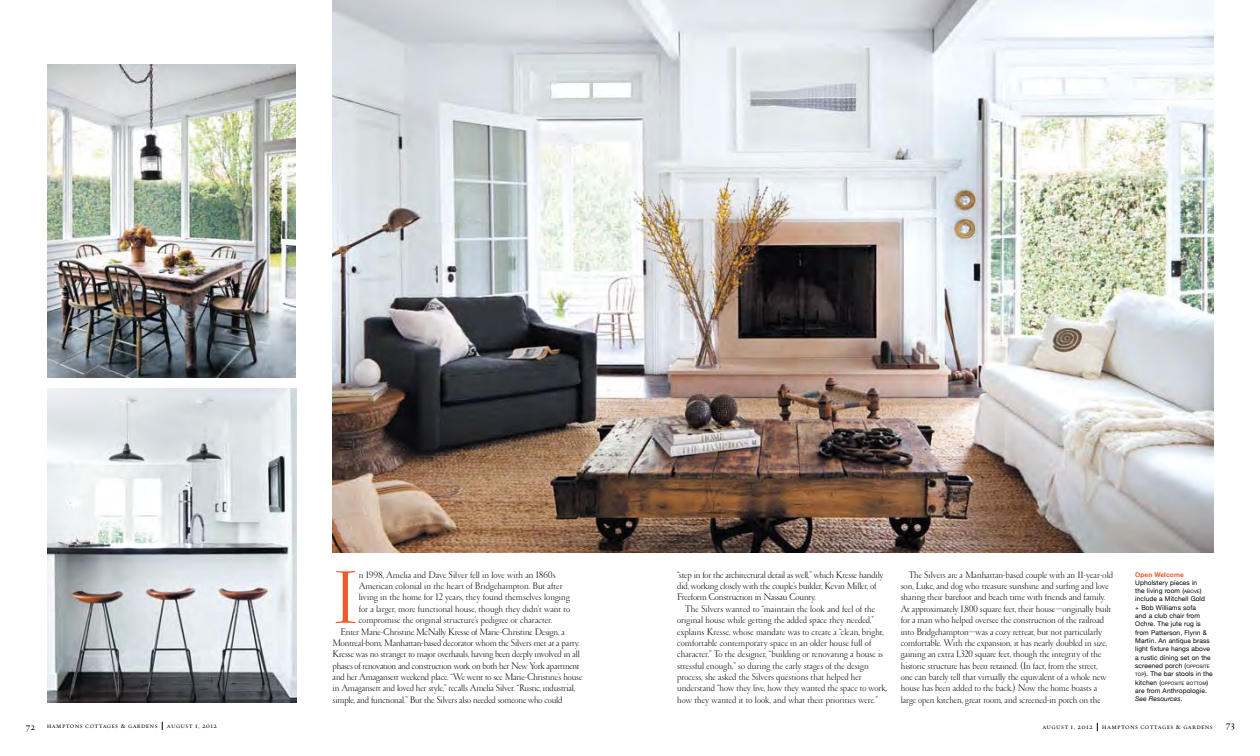
<style>
.page{position:relative;width:1260px;height:756px;background:#fff}
.page>*{position:absolute;margin:0;border:0;box-sizing:border-box;transform-origin:0 0}
.t1{font:300 75.77px "Garamond";color:#f1582a}
.t2{font:300 9.62px/11.4px "Garamond";color:#000}
.t3{font:300 9.62px "Garamond";letter-spacing:-.02em;color:#000}
.t4{font:9.62px "Requiem Text HTF Roman";color:#000}
.t5{font:7px "Requiem Text HTF Small Caps";letter-spacing:.05em;color:#000}
.t6{font:6.56px/8.3px "Helvetica Neue";letter-spacing:.015em;color:#000}
.t7{font:700 6.56px "Helvetica Neue";letter-spacing:.015em;color:#f1582a}
.t8{font:4.55px "Helvetica Neue";letter-spacing:.02em;color:#000}
.s1{font-family:"Requiem Text HTF Roman";font-size:9.62px}
.s2{font-size:4.55px}
.s3{font-size:6.56px}
.s4{font-style:italic}
</style>
<div class="page">
<img style="left:333px;top:0;width:880px;height:553px">
<img style="left:47px;top:64px;width:249px;height:314px">
<img style="left:47px;top:388px;width:249px;height:315px">
<p class="t5" style="left:26px;top:722px;width:133px"><span class="s1">72</span> hamptons cottages &amp; gardens</p>
<p class="t5" style="left:167px;top:722px;width:52px">august 1, 2012</p>
<h1 class="t1" style="left:333px;top:559px;width:27px">I</h1>
<p class="t2" style="left:359px;top:569px;width:198px">n 1998, Amelia and Dave Silver fell in love with an 1860s</p>
<p class="t2" style="left:359px;top:581px;width:205px">American colonial in the heart of Bridgehampton. But after</p>
<p class="t2" style="left:359px;top:592px;width:213px">living in the home for 12 years, they found themselves longing</p>
<p class="t2" style="left:359px;top:603px;width:213px">for a larger, more functional house, though they didn’t want to</p>
<p class="t2" style="left:359px;top:615px;width:195px">compromise the original structure’s pedigree or character.</p>
<p class="t2" style="left:341px;top:626px;width:226px">Enter Marie-Christine McNally Kresse of Marie-Christine Design, a</p>
<p class="t2" style="left:333px;top:638px;width:248px">Montreal-born, Manhattan-based decorator whom the Silvers met at a party.</p>
<p class="t2" style="left:333px;top:649px;width:249px">Kresse was no stranger to major overhauls, having been deeply involved in all</p>
<p class="t3" style="left:333px;top:660px;width:248px">phases of renovation and construction work on both her New York apartment</p>
<p class="t2" style="left:333px;top:672px;width:251px">and her Amagansett weekend place. “We went to see Marie-Christine’s house</p>
<p class="t2" style="left:333px;top:683px;width:244px">in Amagansett and loved her style,” recalls Amelia Silver. “Rustic, industrial,</p>
<p class="t2" style="left:333px;top:694px;width:231px">simple, and functional.” But the Silvers also needed someone who could</p>
<p class="t2" style="left:677px;top:569px;width:208px">“step in for the architectural detail as well,” which Kresse handily did, working closely with the couple’s builder, Kevin Miller, of<br>Freeform Construction in Nassau County.</p>
<p class="t2" style="left:677px;top:603px;width:211px;text-indent:8px">The Silvers wanted to “maintain the look and feel of the original house while getting the added space they needed,” explains Kresse, whose mandate was to create a “clean, bright, comfortable contemporary space in an older house full of character.” To the designer, “building or renovating a house is stressful enough,” so during the early stages of the design process, she asked the Silvers questions that helped her understand “how they live, how they wanted the space to work, how they wanted it to look, and what their priorities were.”</p>
<p class="t2" style="left:901px;top:569px;width:214px;text-indent:8px">The Silvers are a Manhattan-based couple with an 11-year-old son, Luke, and dog who treasure sunshine and surfing and love sharing their barefoot and beach time with friends and family.<br>At approximately 1,800 square feet, their house—originally built for a man who helped oversee the construction of the railroad into Bridgehampton—was a cozy retreat, but not particularly comfortable. With the expansion, it has nearly doubled in size, gaining an extra 1,320 square feet, though the integrity of the historic structure has been retained. (In fact, from the street,<br>one can barely tell that virtually the equivalent of a whole new house has been added to the back.) Now the home boasts a large open kitchen, great room, and screened-in porch on the</p>
<p class="t5" style="left:1042px;top:722px;width:52px">august 1, 2012</p>
<p class="t5" style="left:1102px;top:722px;width:112px">hamptons cottages &amp; gardens</p>
<p class="t4" style="left:1226px;top:719px;width:10px">73</p>
<p class="t7" style="left:1135px;top:570px;width:50px">Open Welcome</p>
<p class="t6" style="left:1135px;top:578px;width:79px">Upholstery pieces in<br>the living room (<span class="s2">ABOVE</span>) include a Mitchell Gold<br>+ Bob Williams sofa<br>and a club chair from<br>Ochre. The jute rug is from Patterson, Flynn &amp;<br>Martin. An antique brass light fixture hangs above a rustic dining set on the screened porch (<span class="s2">OPPOSITE<br>TOP</span>). The bar stools in the</p>
<p class="t8" style="left:1135px;top:680px;width:74px"><span class="s3">kitchen (</span>OPPOSITE BOTTOM<span class="s3">)</span></p>
<p class="t6" style="left:1135px;top:686px;width:73px">are from Anthropologie.<br><span class="s4">See Resources</span>.</p>
</div>
